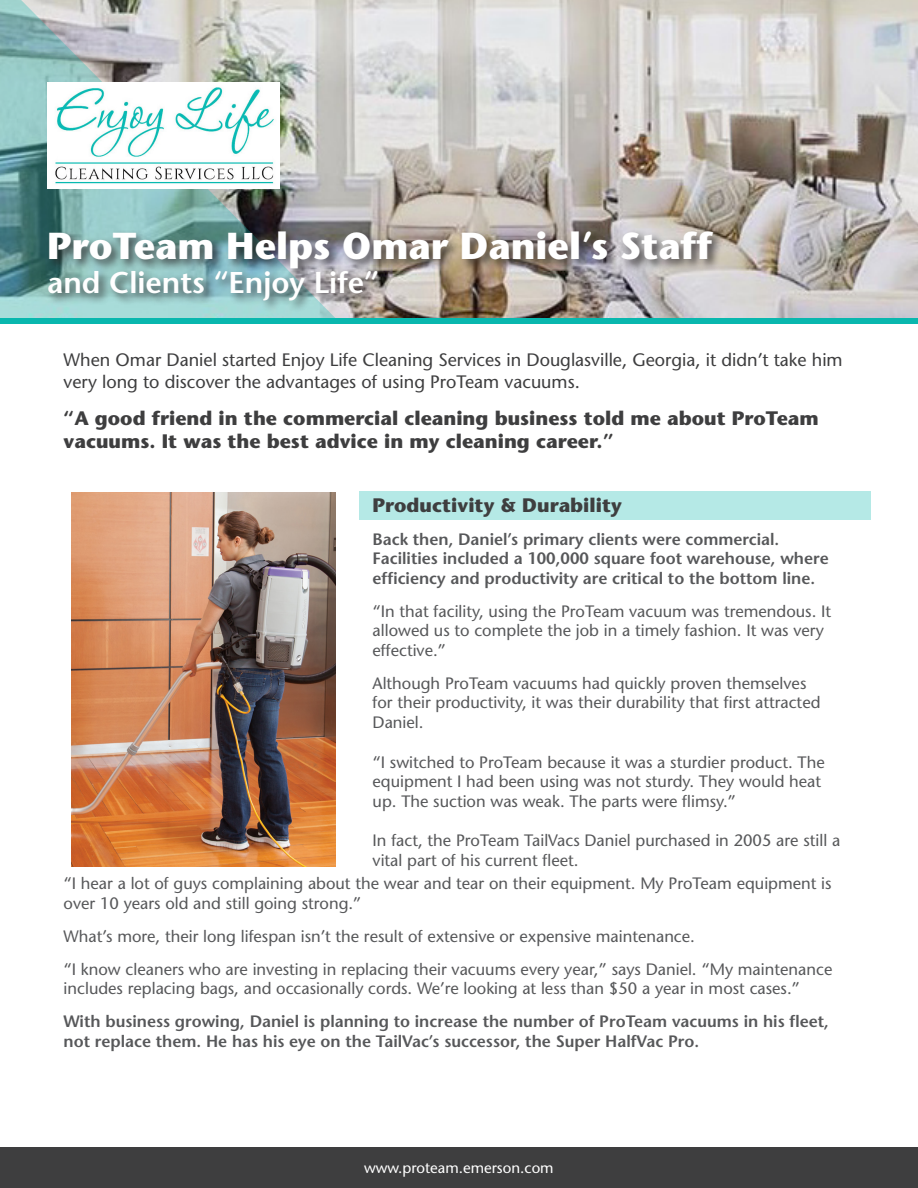
<style>
.page{position:relative;width:918px;height:1188px;background:#fff}
.page>*{position:absolute;margin:0;border:0;box-sizing:border-box;transform-origin:0 0}
.t1{font:700 37.5px "Stone Sans";color:#fff}
.t2{font:600 30px "Stone Sans";color:#fff}
.t3{font:700 19.5px/23.4px "Stone Sans";color:#3e3e3f}
.t4{font:18px/21.6px "Stone Sans";color:#3e3e3f}
.t5{font:16.5px/19.5px "Stone Sans";color:#57585a}
.t6{font:600 16.5px/19.5px "Stone Sans";color:#57585a}
.t7{font:15px "Stone Sans";color:#fff}
</style>
<div class="page">
<img style="left:71px;top:492px;width:265px;height:375px">
<div style="left:360px;top:491px;width:511px;height:28px;background:#b5e9e6"></div>
<img style="left:341px;top:0;width:577px;height:319px">
<img style="left:0;top:0;width:341px;height:319px">
<div style="left:45px;top:228px;width:681px;height:85px;background:#231f20;opacity:.75"></div>
<img style="left:47px;top:82px;width:233px;height:106px">
<div style="left:0;top:319px;width:918px;height:5px;background:#09b7ae"></div>
<div style="left:0;top:1147px;width:918px;height:41px;background:#3e3e3f"></div>
<p class="t1" style="left:47px;top:224px;width:667px">ProTeam Helps Omar Daniel’s Staff</p>
<p class="t2" style="left:47px;top:264px;width:334px">and Clients “Enjoy Life”</p>
<p class="t4" style="left:64px;top:349px;width:781px">When Omar Daniel started Enjoy Life Cleaning Services in Douglasville, Georgia, it didn’t take him very long to discover the advantages of using ProTeam vacuums.</p>
<p class="t3" style="left:64px;top:406px;width:757px">“A good friend in the commercial cleaning business told me about ProTeam vacuums. It was the best advice in my cleaning career.”</p>
<p class="t3" style="left:373px;top:493px;width:251px">Productivity &amp; Durability</p>
<p class="t6" style="left:373px;top:529px;width:458px">Back then, Daniel’s primary clients were commercial.<br>Facilities included a 100,000 square foot warehouse, where efficiency and productivity are critical to the bottom line.</p>
<p class="t5" style="left:373px;top:601px;width:460px">“In that facility, using the ProTeam vacuum was tremendous. It allowed us to complete the job in a timely fashion. It was very effective.”</p>
<p class="t5" style="left:373px;top:673px;width:449px">Although ProTeam vacuums had quickly proven themselves for their productivity, it was their durability that first attracted<br>Daniel.</p>
<p class="t5" style="left:373px;top:752px;width:454px">“I switched to ProTeam because it was a sturdier product. The equipment I had been using was not sturdy. They would heat up. The suction was weak. The parts were flimsy.”</p>
<p class="t5" style="left:373px;top:831px;width:469px">In fact, the ProTeam TailVacs Daniel purchased in 2005 are still a vital part of his current fleet.</p>
<p class="t5" style="left:64px;top:874px;width:770px">“I hear a lot of guys complaining about the wear and tear on their equipment. My ProTeam equipment is over 10 years old and still going strong.”</p>
<p class="t5" style="left:64px;top:926px;width:633px">What’s more, their long lifespan isn’t the result of extensive or expensive maintenance.</p>
<p class="t5" style="left:64px;top:959px;width:770px">“I know cleaners who are investing in replacing their vacuums every year,” says Daniel. “My maintenance includes replacing bags, and occasionally cords. We’re looking at less than $50 a year in most cases.”</p>
<p class="t6" style="left:64px;top:1012px;width:767px">With business growing, Daniel is planning to increase the number of ProTeam vacuums in his fleet, not replace them. He has his eye on the TailVac’s successor, the Super HalfVac Pro.</p>
<p class="t7" style="left:364px;top:1159px;width:191px">www.proteam.emerson.com</p>
</div>
